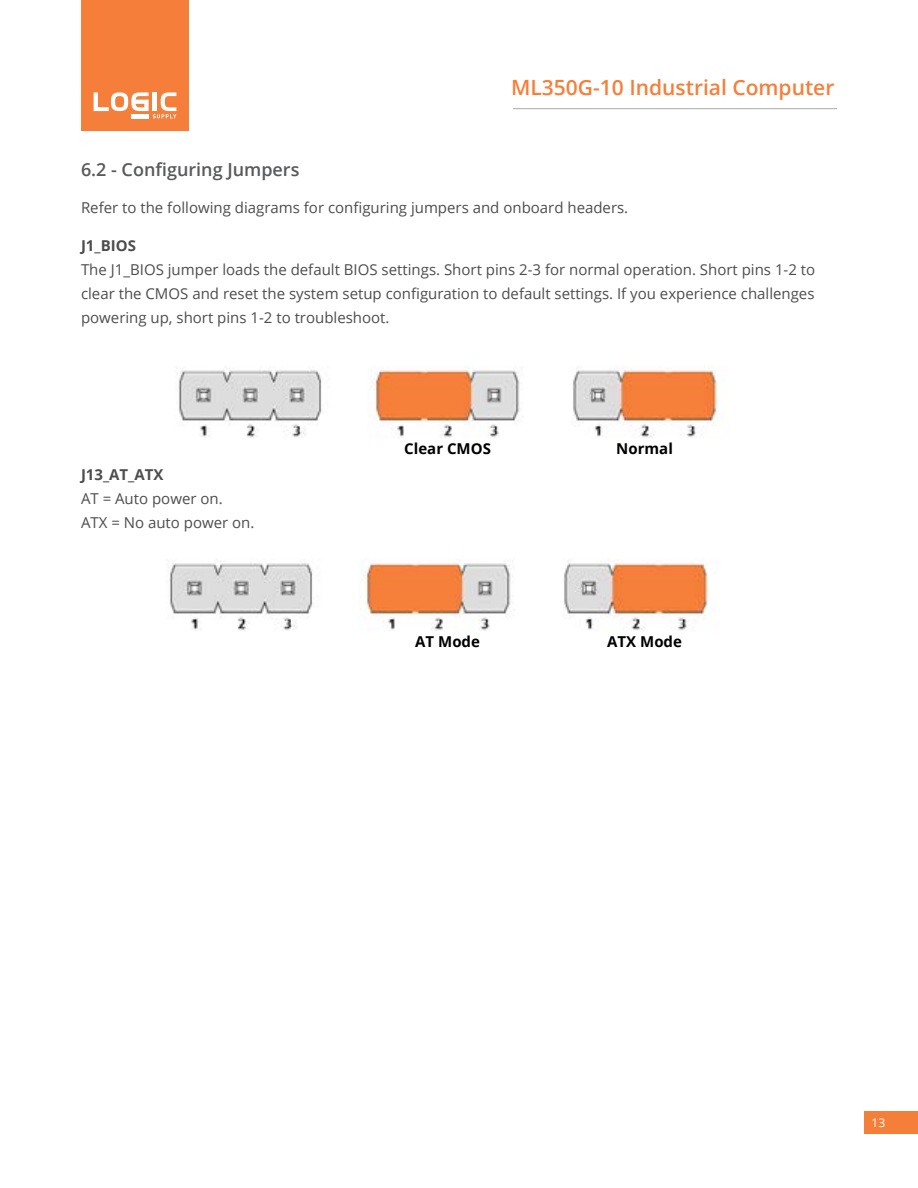
<style>
.page{position:relative;width:918px;height:1188px;background:#fff}
.page>*{position:absolute;margin:0;border:0;box-sizing:border-box;transform-origin:0 0}
.t1{font:600 21px "Open Sans";color:#f57f39}
.t2{font:600 18px "Open Sans";color:#58595b}
.t3{font:15px/24px "Open Sans";color:#4d4d4f;text-align:justify}
.t4{font:700 15px "Open Sans";color:#000}
.t5{font:700 15px "Open Sans";color:#4d4d4f}
.t6{font:12px "Open Sans";color:#fff}
</style>
<div class="page">
<hr style="left:513px;top:108px;width:324px;height:1px;background:#a7a9ac">
<div style="left:864px;top:1111px;width:54px;height:23px;background:#f57f39"></div>
<div style="left:81px;top:0;width:108px;height:131px;background:#f57f3a"></div>
<svg style="left:94px;top:92px;width:82px;height:26px"></svg>
<hr style="left:153px;top:92px;width:4px;height:19px;background:#fff">
<img style="left:175px;top:366px;width:543px;height:72px">
<img style="left:166px;top:559px;width:543px;height:72px">
<h1 class="t1" style="left:511px;top:73px;width:325px">ML350G-10 Industrial Computer</h1>
<p class="t2" style="left:81px;top:157px;width:220px">6.2 - Configuring Jumpers</p>
<p class="t3" style="left:81px;top:195px;width:549px">Refer to the following diagrams for configuring jumpers and onboard headers.</p>
<p class="t5" style="left:81px;top:235px;width:56px">J1_BIOS</p>
<p class="t3" style="left:81px;top:257px;width:736px">The J1_BIOS jumper loads the default BIOS settings. Short pins 2-3 for normal operation. Short pins 1-2 to clear the CMOS and reset the system setup configuration to default settings. If you experience challenges powering up, short pins 1-2 to troubleshoot.</p>
<p class="t5" style="left:81px;top:464px;width:84px">J13_AT_ATX</p>
<p class="t3" style="left:81px;top:486px;width:175px">AT = Auto power on.<br>ATX = No auto power on.</p>
<p class="t4" style="left:404px;top:438px;width:88px">Clear CMOS</p>
<p class="t4" style="left:616px;top:438px;width:58px">Normal</p>
<p class="t4" style="left:415px;top:631px;width:66px">AT Mode</p>
<p class="t4" style="left:607px;top:631px;width:76px">ATX Mode</p>
<p class="t6" style="left:872px;top:1114px;width:15px">13</p>
</div>
